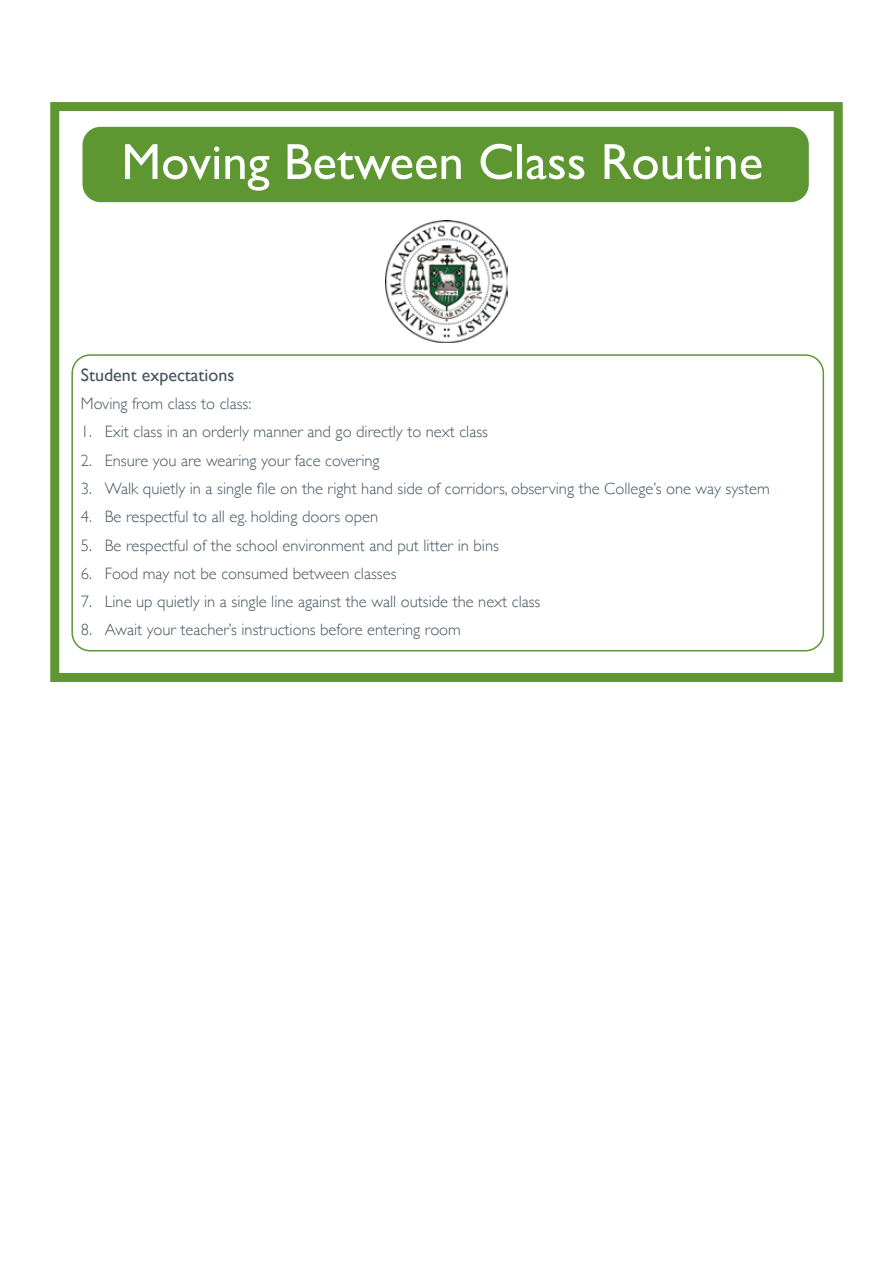
<style>
.page{position:relative;width:893px;height:1263px;background:#fff}
.page>*{position:absolute;margin:0;border:0;box-sizing:border-box;transform-origin:0 0}
.t1{font:51px "Gill Sans";color:#fff}
.t2{font:18px "Gill Sans";color:#455560}
.t3{font:300 16.5px "Gill Sans";color:#455560}
</style>
<div class="page">
<div style="left:50px;top:102px;width:793px;height:580px;border:9px solid #5e9732"></div>
<div style="left:82px;top:127px;width:727px;height:75px;background:#5e9732;border-radius:18px"></div>
<div style="left:71px;top:354px;width:753px;height:297px;border:2px solid #5e9732;border-radius:18px"></div>
<img style="left:386px;top:221px;width:121px;height:121px">
<h1 class="t1" style="left:121px;top:132px;width:643px">Moving Between Class Routine</h1>
<p class="t2" style="left:81px;top:364px;width:155px">Student expectations</p>
<p class="t3" style="left:81px;top:391px;width:172px">Moving from class to class:</p>
<p class="t3" style="left:81px;top:419px;width:409px">1. Exit class in an orderly manner and go directly to next class</p>
<p class="t3" style="left:81px;top:447px;width:300px">2. Ensure you are wearing your face covering</p>
<p class="t3" style="left:81px;top:475px;width:690px">3. Walk quietly in a single file on the right hand side of corridors, observing the College’s one way system</p>
<p class="t3" style="left:81px;top:504px;width:299px">4. Be respectful to all eg. holding doors open</p>
<p class="t3" style="left:81px;top:532px;width:420px">5. Be respectful of the school environment and put litter in bins</p>
<p class="t3" style="left:81px;top:560px;width:317px">6. Food may not be consumed between classes</p>
<p class="t3" style="left:81px;top:589px;width:461px">7. Line up quietly in a single line against the wall outside the next class</p>
<p class="t3" style="left:81px;top:617px;width:382px">8. Await your teacher’s instructions before entering room</p>
</div>
